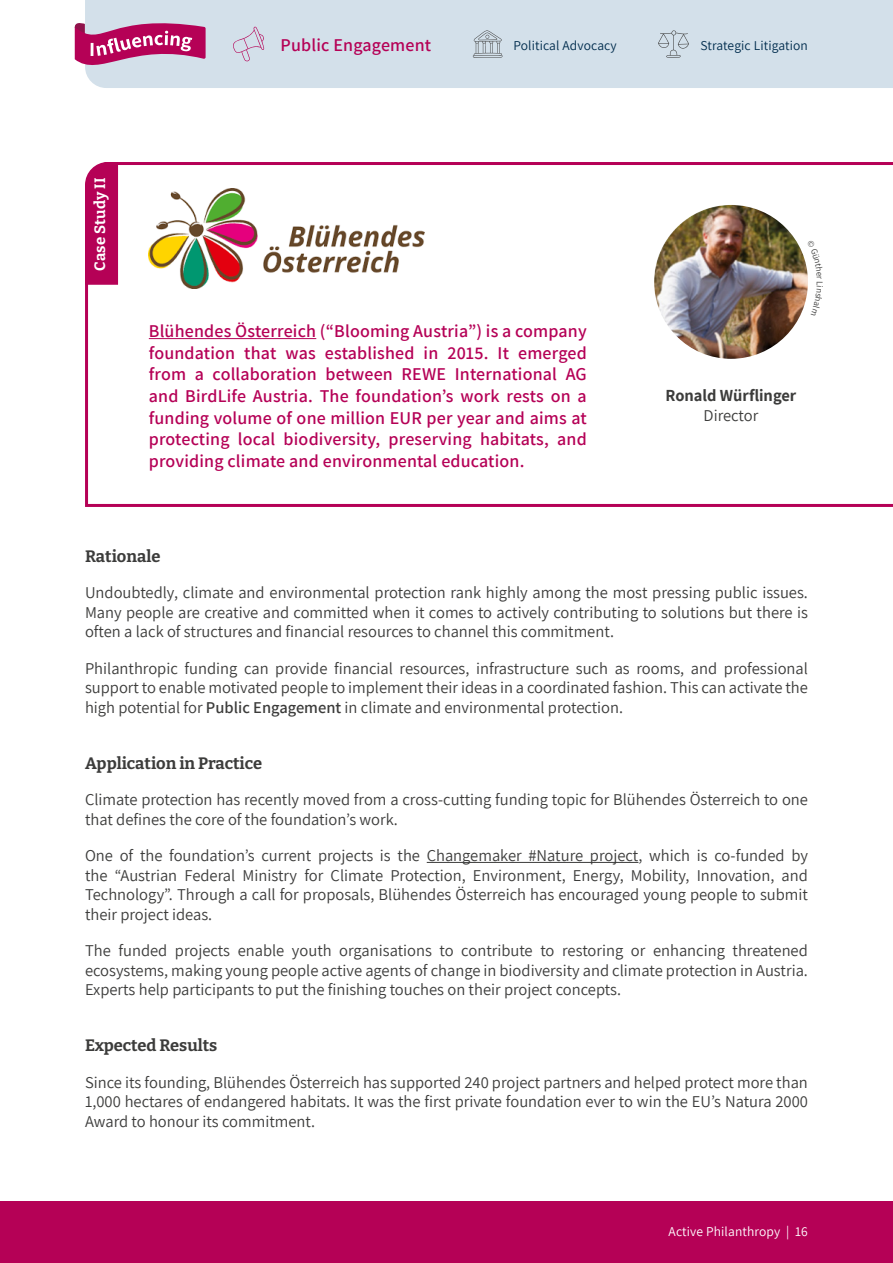
<style>
.page{position:relative;width:893px;height:1263px;background:#fff}
.page>*{position:absolute;margin:0;border:0;box-sizing:border-box;transform-origin:0 0}
.Case_Study_Subline{font:600 18px/21.6px "Assistant";letter-spacing:.01em;color:#b50156;text-align:justify}
.Body_Copy{font:16.5px/19.5px "Assistant";color:#3c3c3b;text-align:justify}
.Body_Head{font:100 16.5px "Bitter";color:#3c3c3b}
.Interview_Titel{font:700 16.5px/19.5px "Assistant";color:#3c3c3b;text-align:center}
.Title_2{font:100 15px "Bitter";letter-spacing:.01em;color:#fff}
.t1{font:13.5px "Assistant";letter-spacing:.01em;color:#002c4d}
.t2{font:13.5px "Assistant";letter-spacing:.01em;color:#fff}
.s1{font-weight:400}
.s2{font-weight:600}
</style>
<div class="page">
<div style="left:0;top:1202px;width:893px;height:61px;background:#b50156"></div>
<div style="left:85px;top:0;width:808px;height:88px;background:#d3e0ea"></div>
<svg style="left:74px;top:12px;width:132px;height:67px;background:#cb8ab0"></svg>
<svg style="left:658px;top:30px;width:31px;height:28px"></svg>
<svg style="left:233px;top:26px;width:31px;height:36px"></svg>
<svg style="left:473px;top:30px;width:30px;height:28px"></svg>
<hr style="left:427px;top:862px;width:211px;height:1px;background:#3c3c3b">
<svg style="left:85px;top:162px;width:808px;height:345px"></svg>
<img style="left:654px;top:205px;width:154px;height:154px;border-radius:77px">
<hr style="left:149px;top:338px;width:167px;height:1px;background:#b50156">
<img style="left:149px;top:188px;width:275px;height:100px">
<svg style="left:807px;top:240px;width:16px;height:75px"></svg>
<p class="Case_Study_Subline" style="left:281px;top:33px;width:152px">Public Engagement</p>
<p class="t1" style="left:513px;top:37px;width:105px">Political Advocacy</p>
<p class="t1" style="left:700px;top:37px;width:109px">Strategic Litigation</p>
<p class="Title_2" style="left:90px;top:271px;width:94px;rotate:-90deg">Case Study II</p>
<p class="Case_Study_Subline" style="left:149px;top:320px;width:439px">Blühendes Österreich (“Blooming Austria”) is a company foundation that was established in 2015. It emerged from a collaboration between REWE International AG and BirdLife Austria. The foundation’s work rests on a funding volume of one million EUR per year and aims at protecting local biodiversity, preserving habitats, and providing climate and environmental education.</p>
<p class="Interview_Titel" style="left:666px;top:385px;width:132px">Ronald Würflinger<br><span class="s1">Director</span></p>
<p class="Body_Head" style="left:85px;top:545px;width:77px">Rationale</p>
<p class="Body_Copy" style="left:85px;top:582px;width:724px">Undoubtedly, climate and environmental protection rank highly among the most pressing public issues.<br>Many people are creative and committed when it comes to actively contributing to solutions but there is often a lack of structures and financial resources to channel this commitment.</p>
<p class="Body_Copy" style="left:85px;top:658px;width:724px">Philanthropic funding can provide financial resources, infrastructure such as rooms, and professional support to enable motivated people to implement their ideas in a coordinated fashion. This can activate the high potential for <span class="s2">Public Engagement</span> in climate and environmental protection.</p>
<p class="Body_Head" style="left:85px;top:752px;width:179px">Application in Practice</p>
<p class="Body_Copy" style="left:85px;top:789px;width:724px">Climate protection has recently moved from a cross-cutting funding topic for Blühendes Österreich to one that defines the core of the foundation’s work.</p>
<p class="Body_Copy" style="left:85px;top:845px;width:724px">One of the foundation’s current projects is the Changemaker #Nature project, which is co-funded by the “Austrian Federal Ministry for Climate Protection, Environment, Energy, Mobility, Innovation, and Technology”. Through a call for proposals, Blühendes Österreich has encouraged young people to submit their project ideas.</p>
<p class="Body_Copy" style="left:85px;top:940px;width:724px">The funded projects enable youth organisations to contribute to restoring or enhancing threatened ecosystems, making young people active agents of change in biodiversity and climate protection in Austria.<br>Experts help participants to put the finishing touches on their project concepts.</p>
<p class="Body_Head" style="left:85px;top:1035px;width:134px">Expected Results</p>
<p class="Body_Copy" style="left:85px;top:1072px;width:724px">Since its founding, Blühendes Österreich has supported 240 project partners and helped protect more than 1,000 hectares of endangered habitats. It was the first private foundation ever to win the EU’s Natura 2000<br>Award to honour its commitment.</p>
<p class="t2" style="left:669px;top:1222px;width:141px">Active Philanthropy | 16</p>
</div>
